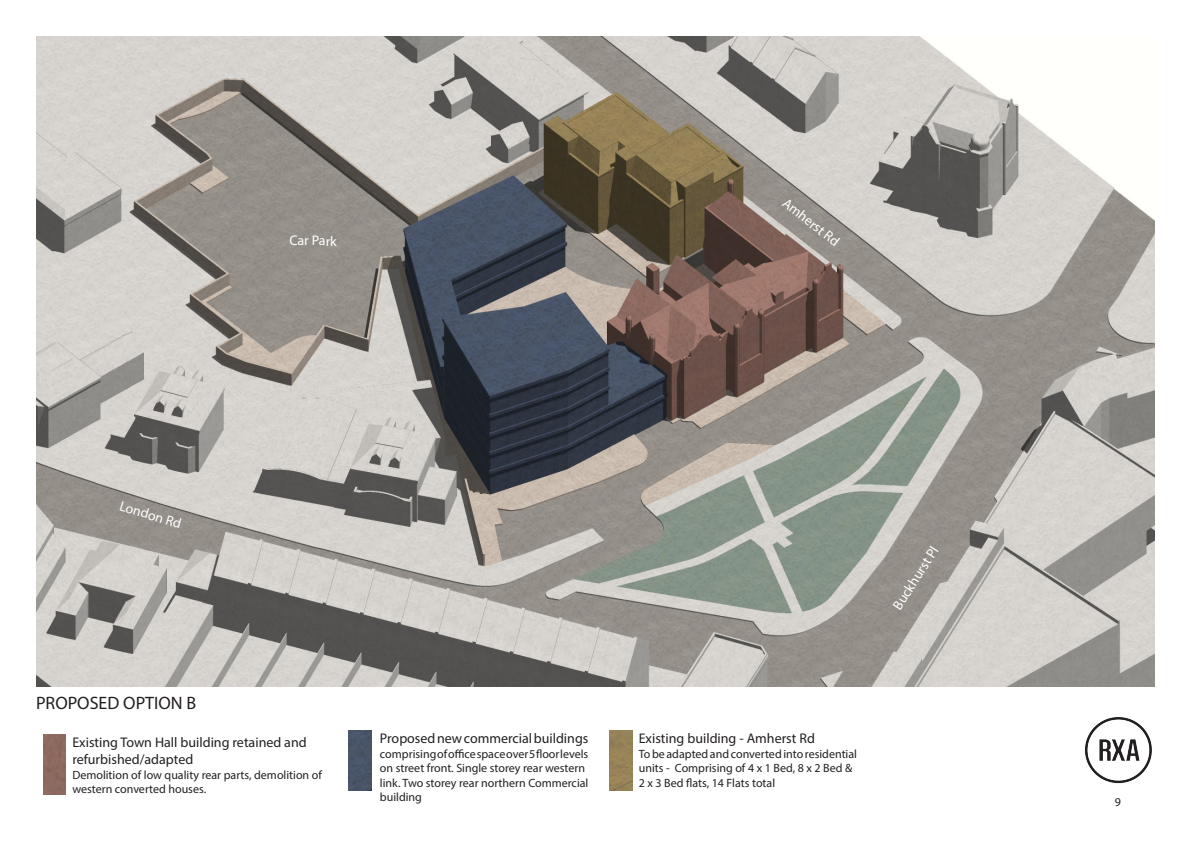
<style>
.page{position:relative;width:1191px;height:842px;background:#fff}
.page>*{position:absolute;margin:0;border:0;box-sizing:border-box;transform-origin:0 0}
.t1{font:18px "Myriad Pro";color:#231f20}
.t2{font:14px/16.8px "Myriad Pro";color:#231f20}
.t3{font:14px "Myriad Pro";color:#fff}
.t4{font:12px/14.4px "Myriad Pro";color:#231f20}
</style>
<div class="page">
<img style="left:1085px;top:717px;width:67px;height:67px">
<img style="left:36px;top:36px;width:1119px;height:650px">
<img style="left:349px;top:731px;width:22px;height:60px">
<img style="left:43px;top:735px;width:23px;height:60px">
<img style="left:609px;top:731px;width:23px;height:60px">
<p class="t3" style="left:290px;top:232px;width:49px;rotate:1deg">Car Park</p>
<p class="t3" style="left:789px;top:194px;width:70px;rotate:38deg">Amherst Rd</p>
<p class="t3" style="left:123px;top:497px;width:65px;rotate:17deg">London Rd</p>
<p class="t1" style="left:36px;top:691px;width:162px">PROPOSED OPTION B</p>
<p class="t2" style="left:72px;top:734px;width:236px">Existing Town Hall building retained and refurbished/adapted</p>
<p class="t4" style="left:72px;top:767px;width:251px">Demolition of low quality rear parts, demolition of western converted houses.</p>
<p class="t2" style="left:380px;top:730px;width:210px">Proposed new commercial buildings</p>
<p class="t4" style="left:380px;top:746px;width:210px">comprising of office space over 5 floor levels on street front. Single storey rear western link. Two storey rear northern Commercial building</p>
<p class="t3" style="left:889px;top:604px;width:74px;rotate:-58deg">Buckhurst Pl</p>
<p class="t2" style="left:639px;top:730px;width:178px">Existing building - Amherst Rd</p>
<p class="t4" style="left:639px;top:746px;width:220px">To be adapted and converted into residential units - Comprising of 4 x 1 Bed, 8 x 2 Bed &amp;<br>2 x 3 Bed flats, 14 Flats total</p>
<p class="t4" style="left:1114px;top:794px;width:8px">9</p>
</div>
